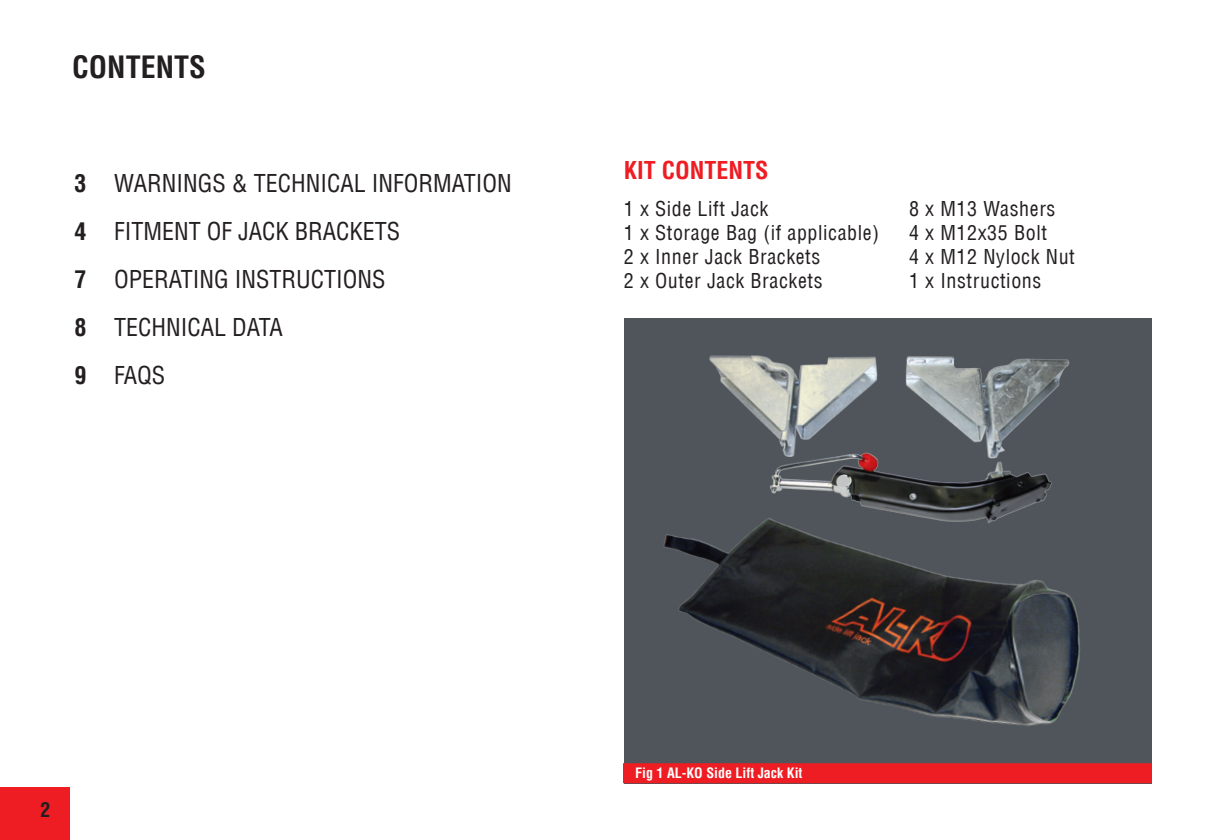
<style>
.page{position:relative;width:1225px;height:840px;background:#fff}
.page>*{position:absolute;margin:0;border:0;box-sizing:border-box;transform-origin:0 0}
.t1{font:700 condensed 30px "Helvetica Com";color:#231f20}
.MAIN_BODY{font:condensed 24px "Helvetica Com";color:#231f20}
.SUB_TITLE{font:700 condensed 24px "Helvetica Com";color:#ee1d23}
.MAIN_BODY-2{font:condensed 20px "Helvetica Com";letter-spacing:.03em;color:#231f20}
.MAIN_BODY-3{font:700 condensed 20px "Helvetica Com";color:#231f20}
.FIGURE_X{font:700 condensed 14px "Helvetica Com";color:#fff}
.s1{font-weight:700}
</style>
<div class="page">
<div style="left:0;top:787px;width:69px;height:52px;background:#ee1d23"></div>
<div style="left:624px;top:317px;width:527px;height:465px;background:#4f555a"></div>
<img style="left:624px;top:534px;width:525px;height:250px">
<img style="left:701px;top:355px;width:378px;height:185px">
<p class="t1" style="left:72px;top:47px;width:135px">CONTENTS</p>
<p class="MAIN_BODY" style="left:74px;top:168px;width:439px"><span class="s1">3</span> WARNINGS &amp; TECHNICAL INFORMATION</p>
<p class="MAIN_BODY" style="left:74px;top:216px;width:327px"><span class="s1">4</span> FITMENT OF JACK BRACKETS</p>
<p class="MAIN_BODY" style="left:74px;top:264px;width:313px"><span class="s1">7</span> OPERATING INSTRUCTIONS</p>
<p class="MAIN_BODY" style="left:74px;top:312px;width:210px"><span class="s1">8</span> TECHNICAL DATA</p>
<p class="MAIN_BODY" style="left:74px;top:360px;width:92px"><span class="s1">9</span> FAQS</p>
<p class="SUB_TITLE" style="left:624px;top:154px;width:146px">KIT CONTENTS</p>
<p class="MAIN_BODY-2" style="left:624px;top:196px;width:146px">1 x Side Lift Jack</p>
<p class="MAIN_BODY-2" style="left:624px;top:220px;width:257px">1 x Storage Bag (if applicable)</p>
<p class="MAIN_BODY-2" style="left:624px;top:244px;width:198px">2 x Inner Jack Brackets</p>
<p class="MAIN_BODY-2" style="left:624px;top:268px;width:200px">2 x Outer Jack Brackets</p>
<p class="MAIN_BODY-2" style="left:909px;top:196px;width:148px">8 x M13 Washers</p>
<p class="MAIN_BODY-2" style="left:909px;top:220px;width:139px">4 x M12x35 Bolt</p>
<p class="MAIN_BODY-2" style="left:909px;top:244px;width:167px">4 x M12 Nylock Nut</p>
<p class="MAIN_BODY-2" style="left:909px;top:268px;width:134px">1 x Instructions</p>
<p class="MAIN_BODY-3" style="left:40px;top:795px;width:11px">2</p>
<p class="FIGURE_X" style="left:635px;top:763px;width:169px">Fig 1 AL-KO Side Lift Jack Kit</p>
</div>
